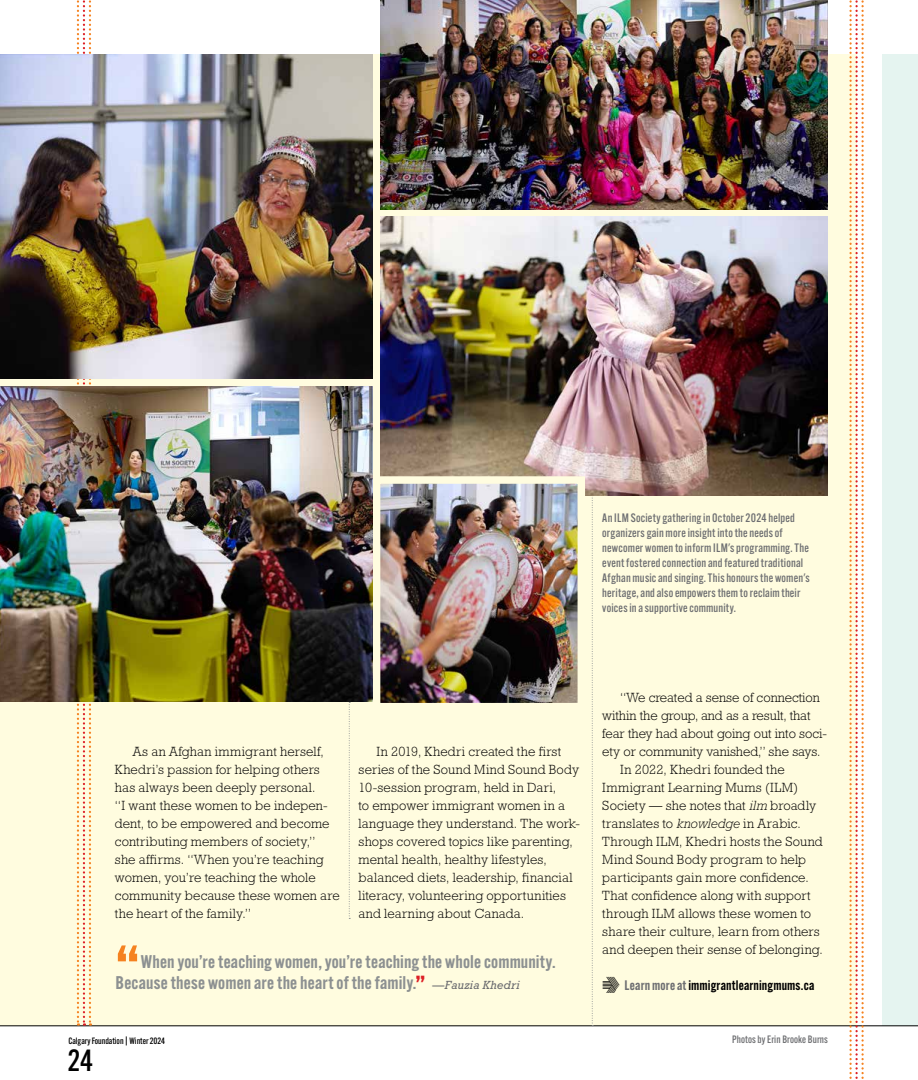
<style>
.page{position:relative;width:918px;height:1080px;background:#fff}
.page>*{position:absolute;margin:0;border:0;box-sizing:border-box;transform-origin:0 0}
.t1{font:600 66px "Alternate Gothic ATF";color:#f58220}
.t2{font:500 30px "Alternate Gothic ATF";color:#000}
.t3{font:21px "Vibro";color:#000}
.t4{font:600 18px/21px "Alternate Gothic ATF";letter-spacing:.01em;color:#8c9091}
.t5{font:300 13.5px/18px "Rockwell Std";letter-spacing:.01em;color:#000}
.t6{font:600 13.5px "Alternate Gothic ATF";letter-spacing:.01em;color:#000}
.t7{font:300 13.5px "Rockwell Std";letter-spacing:.035em;color:#000}
.t8{font:500 12px/15px "Alternate Gothic ATF";letter-spacing:.015em;color:#6d6e71}
.t9{font:italic 12px "Rockwell Std";letter-spacing:.015em;color:#6d6e71}
.t10{font:500 10.5px "Alternate Gothic ATF";letter-spacing:.01em;color:#6d6e71}
.t11{font:500 9px "Alternate Gothic ATF";color:#000}
.s1{font-size:27px;color:#dd1f26}
.s2{font-style:italic}
.s3{color:#6d6e71}
</style>
<div class="page">
<div style="left:0;top:54px;width:857px;height:972px;background:#fffcdf"></div>
<div style="left:882px;top:54px;width:36px;height:972px;background:#e5f4f0"></div>
<hr style="left:0;top:1026px;width:918px;height:1px;background:#000">
<svg style="left:349px;top:702px;width:1px;height:217px"></svg>
<svg style="left:849px;top:0;width:15px;height:1079px"></svg>
<svg style="left:592px;top:497px;width:1px;height:529px"></svg>
<svg style="left:77px;top:0;width:14px;height:1026px"></svg>
<img style="left:380px;top:216px;width:448px;height:280px">
<img style="left:380px;top:0;width:448px;height:209px">
<img style="left:0;top:54px;width:373px;height:325px">
<img style="left:382px;top:485px;width:194px;height:216px">
<div style="left:373px;top:476px;width:212px;height:234px;border:8px solid #fffcdf"></div>
<img style="left:0;top:387px;width:373px;height:315px">
<p class="t8" style="left:602px;top:510px;width:209px">An ILM Society gathering in October 2024 helped organizers gain more insight into the needs of newcomer women to inform ILM's programming. The event fostered connection and featured traditional Afghan music and singing. This honours the women's heritage, and also empowers them to reclaim their voices in a supportive community.</p>
<p class="t5" style="left:115px;top:742px;width:226px;text-indent:18px">As an Afghan immigrant herself,<br>Khedri’s passion for helping others has always been deeply personal.<br>“I want these women to be indepen&shy;dent, to be empowered and become contributing members of society,”<br>she affirms. “When you’re teaching women, you’re teaching the whole community because these women are the heart of the family.”</p>
<p class="t5" style="left:359px;top:742px;width:223px;text-indent:18px">In 2019, Khedri created the first series of the Sound Mind Sound Body 10-session program, held in Dari,<br>to empower immigrant women in a language they understand. The work&shy;shops covered topics like parenting, mental health, healthy lifestyles, balanced diets, leadership, financial literacy, volunteering opportunities and learning about Canada.</p>
<h1 class="t1" style="left:116px;top:927px;width:25px">“</h1>
<h3 class="t4" style="left:116px;top:951px;width:442px;text-indent:25px">When you’re teaching women, you’re teaching the whole community.<br>Because these women are the heart of the family.<span class="s1">”</span></h3>
<p class="t9" style="left:432px;top:978px;width:89px">—Fauzia Khedri</p>
<p class="t5" style="left:620px;top:688px;width:201px">“We created a sense of connection</p>
<p class="t5" style="left:602px;top:706px;width:210px">within the group, and as a result, that</p>
<p class="t5" style="left:602px;top:724px;width:226px">fear they had about going out into soci-</p>
<p class="t5" style="left:602px;top:742px;width:220px">ety or community vanished,” she says.</p>
<p class="t5" style="left:620px;top:760px;width:166px">In 2022, Khedri founded the</p>
<p class="t7" style="left:602px;top:780px;width:198px">Immigrant Learning Mums (ILM)</p>
<p class="t5" style="left:602px;top:796px;width:216px">Society — she notes that <span class="s2">ilm</span> broadly</p>
<p class="t5" style="left:602px;top:814px;width:200px">translates to <span class="s2">knowledge</span> in Arabic.</p>
<p class="t5" style="left:602px;top:832px;width:222px">Through ILM, Khedri hosts the Sound</p>
<p class="t5" style="left:602px;top:850px;width:205px">Mind Sound Body program to help</p>
<p class="t5" style="left:602px;top:868px;width:208px">participants gain more confidence.</p>
<p class="t5" style="left:602px;top:886px;width:210px">That confidence along with support</p>
<p class="t5" style="left:602px;top:904px;width:210px">through ILM allows these women to</p>
<p class="t5" style="left:602px;top:922px;width:219px">share their culture, learn from others</p>
<p class="t5" style="left:602px;top:940px;width:222px">and deepen their sense of belonging.</p>
<h3 class="t3" style="left:602px;top:974px;width:19px">→</h3>
<p class="t6" style="left:625px;top:977px;width:191px"><span class="s3">Learn more at</span> immigrantlearningmums.ca</p>
<p class="t11" style="left:68px;top:1035px;width:98px">Calgary Foundation | Winter 2024</p>
<p class="t10" style="left:732px;top:1032px;width:97px">Photos by Erin Brooke Burns</p>
<h2 class="t2" style="left:68px;top:1042px;width:26px">24</h2>
</div>
